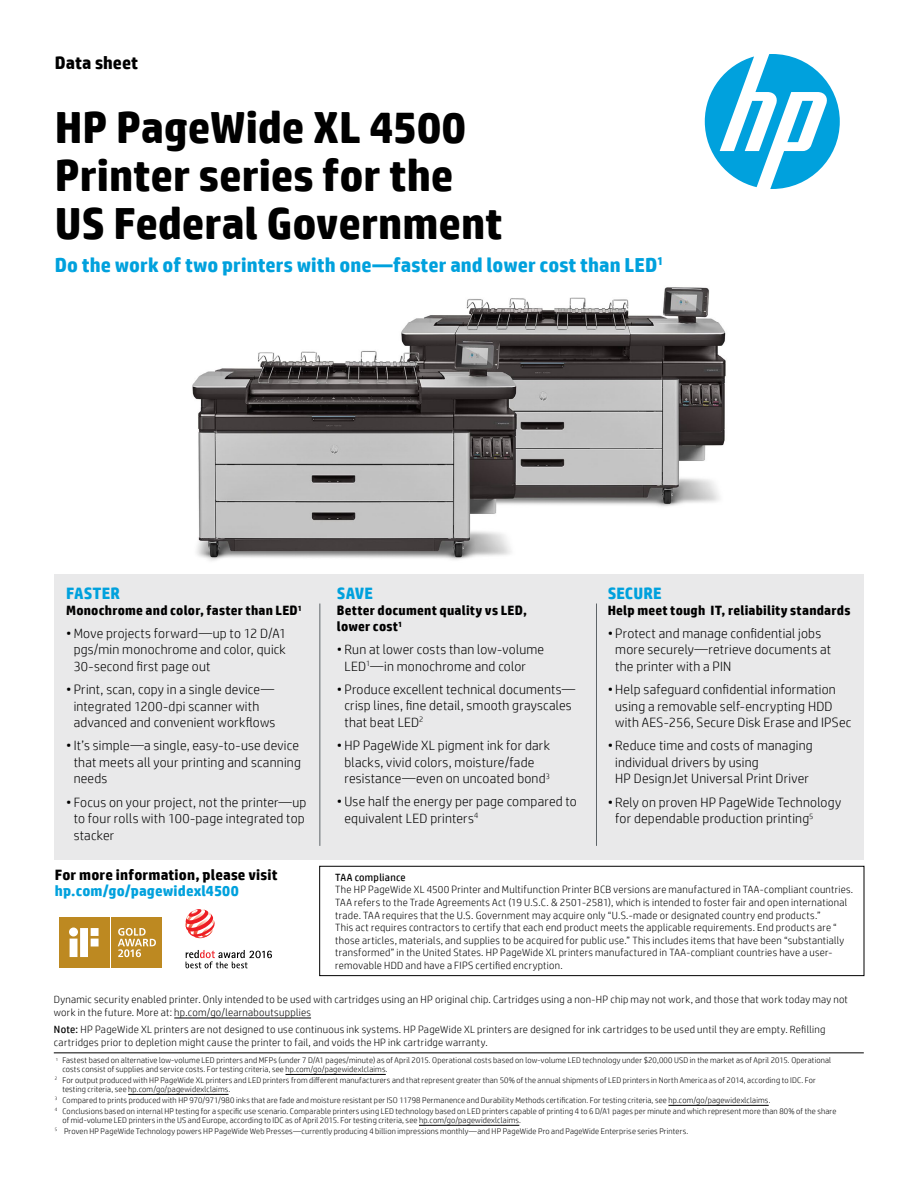
<style>
.page{position:relative;width:918px;height:1188px;background:#fff}
.page>*{position:absolute;margin:0;border:0;box-sizing:border-box;transform-origin:0 0}
.t1{font:700 45px/48px "HP Simplified";color:#000}
.t2{font:700 20.25px "HP Simplified";letter-spacing:.005em;color:#00a1dd}
.t3{font:700 18px "HP Simplified";color:#000}
.t4{font:700 16.5px "HP Simplified";letter-spacing:.01em;color:#00a1dd}
.t5{font:700 15px "HP Simplified";letter-spacing:.01em;color:#000}
.t6{font:700 15px "HP Simplified";letter-spacing:.01em;color:#00a1dd}
.t7{font:300 13.5px/16.5px "HP Simplified";letter-spacing:.015em;color:#000}
.t8{font:700 13.5px/16.2px "HP Simplified";letter-spacing:.015em;color:#000}
.t9{font:300 10.5px/12.6px "HP Simplified";letter-spacing:.025em;color:#000}
.t10{font:10.5px "HP Simplified";letter-spacing:.025em;color:#000}
.t11{font:300 8.25px/9px "HP Simplified";letter-spacing:.02em;color:#000}
.s1{font-weight:400}
</style>
<div class="page">
<svg style="left:705px;top:54px;width:135px;height:135px"></svg>
<img style="left:192px;top:287px;width:534px;height:274px">
<svg style="left:56px;top:915px;width:108px;height:55px"></svg>
<div style="left:59px;top:918px;width:50px;height:50px;background:#bd8921"></div>
<svg style="left:69px;top:928px;width:30px;height:29px"></svg>
<div style="left:112px;top:918px;width:50px;height:50px;background:#bd8921"></div>
<svg style="left:118px;top:928px;width:38px;height:29px"></svg>
<div style="left:55px;top:574px;width:809px;height:286px;background:#e6e7e8"></div>
<hr style="left:320px;top:604px;width:1px;height:242px;background:#5e6468">
<hr style="left:596px;top:604px;width:1px;height:242px;background:#5e6468">
<hr style="left:286px;top:1074px;width:100px;height:1px;background:#000">
<hr style="left:128px;top:1094px;width:101px;height:1px;background:#000">
<hr style="left:668px;top:1105px;width:101px;height:1px;background:#000">
<hr style="left:419px;top:1125px;width:100px;height:1px;background:#000">
<svg style="left:185px;top:909px;width:30px;height:29px"></svg>
<svg style="left:186px;top:950px;width:86px;height:18px"></svg>
<div style="left:319px;top:866px;width:545px;height:110px;border:1px solid #000"></div>
<hr style="left:174px;top:1018px;width:137px;height:1px;background:#000">
<hr style="left:54px;top:1053px;width:810px;height:1px;background:#000">
<h3 class="t3" style="left:55px;top:51px;width:85px">Data sheet</h3>
<h1 class="t1" style="left:55px;top:104px;width:449px">HP PageWide XL 4500<br>Printer series for the<br>US Federal Government</h1>
<h2 class="t2" style="left:55px;top:252px;width:610px">Do the work of two printers with one—faster and lower cost than LED<sup>1</sup></h2>
<h3 class="t4" style="left:66px;top:582px;width:55px">FASTER</h3>
<h3 class="t8" style="left:66px;top:602px;width:237px">Monochrome and color, faster than LED<sup>1</sup></h3>
<h3 class="t7" style="left:74px;top:625px;width:214px;text-align:justify;text-indent:-8px">•Move projects forward—up to 12 D/A1 pgs/min monochrome and color, quick 30-second first page out</h3>
<h3 class="t7" style="left:74px;top:681px;width:203px;text-indent:-8px">• Print, scan, copy in a single device— integrated 1200-dpi scanner with advanced and convenient workflows</h3>
<h3 class="t7" style="left:74px;top:737px;width:229px;text-indent:-8px">•It’s simple—a single, easy-to-use device that meets all your printing and scanning needs</h3>
<h3 class="t7" style="left:74px;top:793px;width:234px;text-indent:-8px">• Focus on your project, not the printer—up to four rolls with 100-page integrated top stacker</h3>
<h3 class="t5" style="left:55px;top:865px;width:224px">For more information, please visit</h3>
<h3 class="t6" style="left:55px;top:881px;width:185px">hp.com/go/pagewidexl4500</h3>
<h3 class="t4" style="left:337px;top:582px;width:38px">SAVE</h3>
<h3 class="t8" style="left:337px;top:602px;width:192px">Better document quality vs LED, lower cost<sup>1</sup></h3>
<h3 class="t7" style="left:344px;top:641px;width:201px;text-indent:-8px">• Run at lower costs than low-volume<br>LED<sup>1</sup>—in monochrome and color</h3>
<h3 class="t7" style="left:344px;top:681px;width:232px;text-indent:-8px">• Produce excellent technical documents— crisp lines, fine detail, smooth grayscales that beat LED<sup>2</sup></h3>
<h3 class="t7" style="left:337px;top:737px;width:215px;text-align:center">• HP PageWide XL pigment ink for dark blacks, vivid colors, moisture/fade resistance—even on uncoated bond<sup>3</sup></h3>
<h3 class="t7" style="left:344px;top:793px;width:234px;text-indent:-8px">• Use half the energy per page compared to equivalent LED printers<sup>4</sup></h3>
<h3 class="t4" style="left:608px;top:582px;width:55px">SECURE</h3>
<h3 class="t8" style="left:608px;top:602px;width:244px">Help meet tough IT, reliability standards</h3>
<h3 class="t7" style="left:615px;top:625px;width:217px;text-indent:-8px">• Protect and manage confidential jobs more securely—retrieve documents at the printer with a PIN</h3>
<h3 class="t7" style="left:615px;top:681px;width:238px;text-indent:-8px">• Help safeguard confidential information using a removable self-encrypting HDD with AES-256, Secure Disk Erase and IPSec</h3>
<h3 class="t7" style="left:615px;top:737px;width:199px;text-indent:-8px">• Reduce time and costs of managing individual drivers by using<br>HP DesignJet Universal Print Driver</h3>
<h3 class="t7" style="left:615px;top:793px;width:228px;text-indent:-8px">• Rely on proven HP PageWide Technology for dependable production printing<sup>5</sup></h3>
<p class="t10" style="left:335px;top:870px;width:72px">TAA compliance</p>
<p class="t9" style="left:335px;top:883px;width:519px">The HP PageWide XL 4500 Printer and Multifunction Printer BCB versions are manufactured in TAA-compliant countries.<br>TAA refers to the Trade Agreements Act (19 U.S.C. &amp; 2501-2581), which is intended to foster fair and open international trade. TAA requires that the U.S. Government may acquire only “U.S.-made or designated country end products.”<br>This act requires contractors to certify that each end product meets the applicable requirements. End products are “ those articles, materials, and supplies to be acquired for public use.” This includes items that have been “substantially transformed” in the United States. HP PageWide XL printers manufactured in TAA-compliant countries have a user&shy;removable HDD and have a FIPS certified encryption.</p>
<p class="t9" style="left:54px;top:993px;width:796px">Dynamic security enabled printer. Only intended to be used with cartridges using an HP original chip. Cartridges using a non-HP chip may not work, and those that work today may not work in the future. More at: hp.com/go/learnaboutsupplies</p>
<p class="t9" style="left:54px;top:1023px;width:773px"><span class="s1">Note:</span> HP PageWide XL printers are not designed to use continuous ink systems. HP PageWide XL printers are designed for ink cartridges to be used until they are empty. Refilling cartridges prior to depletion might cause the printer to fail, and voids the HP ink cartridge warranty.</p>
<p class="t11" style="left:62px;top:1056px;width:770px;text-indent:-7px"><sup>1</sup> Fastest based on alternative low-volume LED printers and MFPs (under 7 D/A1 pages/minute) as of April 2015. Operational costs based on low-volume LED technology under $20,000 USD in the market as of April 2015. Operational costs consist of supplies and service costs. For testing criteria, see hp.com/go/pagewidexlclaims.</p>
<p class="t11" style="left:62px;top:1076px;width:755px;text-indent:-8px"><sup>2</sup> For output produced with HP PageWide XL printers and LED printers from different manufacturers and that represent greater than 50% of the annual shipments of LED printers in North America as of 2014, according to IDC. For testing criteria, see hp.com/go/pagewidexlclaims.</p>
<p class="t11" style="left:55px;top:1095px;width:783px;line-height:10.9px"><sup>3</sup> Compared to prints produced with HP 970/971/980 inks that are fade and moisture resistant per ISO 11798 Permanence and Durability Methods certification. For testing criteria, see hp.com/go/pagewidexlclaims.<br><sup>4</sup> Conclusions based on internal HP testing for a specific use scenario. Comparable printers using LED technology based on LED printers capable of printing 4 to 6 D/A1 pages per minute and which represent more than 80% of the share</p>
<p class="t11" style="left:55px;top:1114px;width:635px;line-height:10.9px;text-indent:8px">of mid-volume LED printers in the US and Europe, according to IDC as of April 2015. For testing criteria, see hp.com/go/pagewidexlclaims.<br><sup>5</sup> Proven HP PageWide Technology powers HP PageWide Web Presses—currently producing 4 billion impressions monthly—and HP PageWide Pro and PageWide Enterprise series Printers.</p>
</div>
